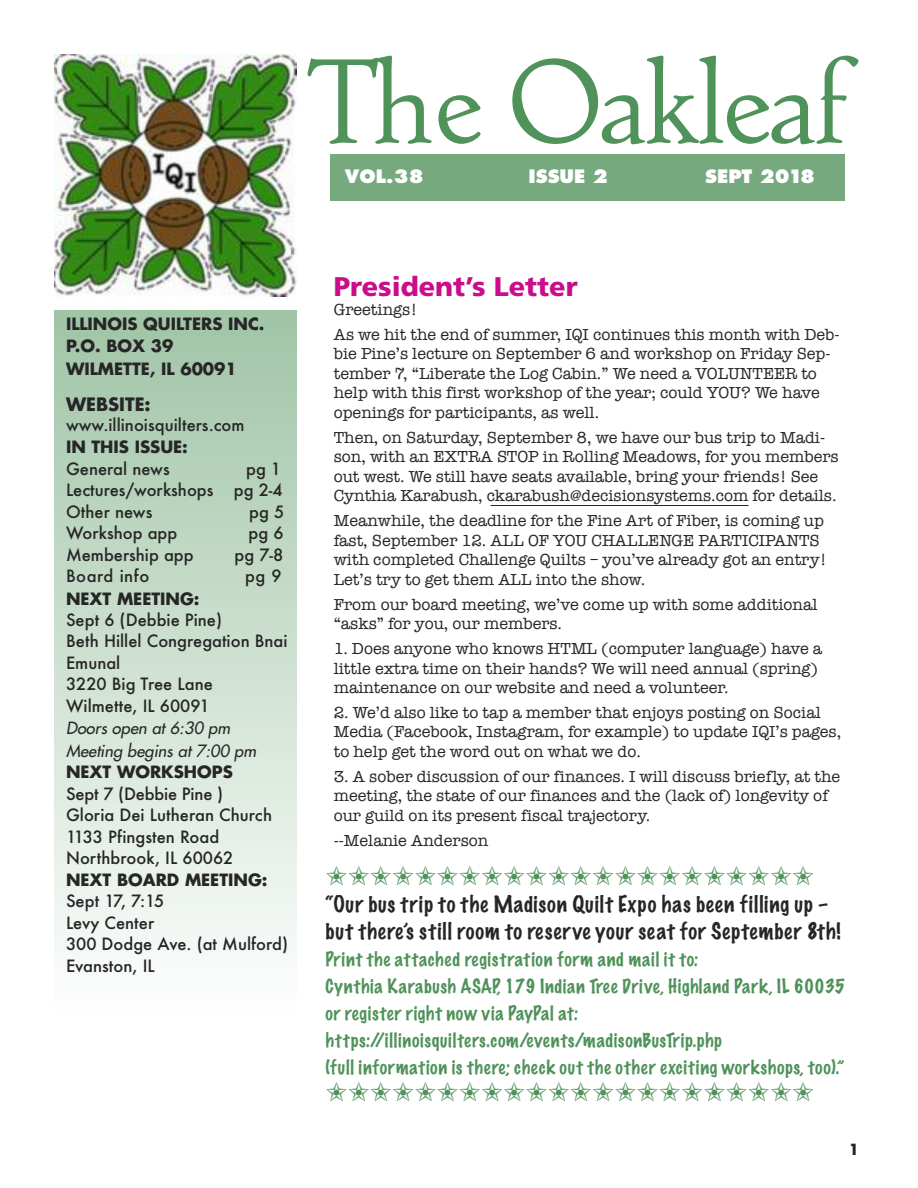
<style>
.page{position:relative;width:918px;height:1188px;background:#fff}
.page>*{position:absolute;margin:0;border:0;box-sizing:border-box;transform-origin:0 0}
.t1{font:120px "Zilvertype Pro";letter-spacing:-.025em;color:#4f925a}
.t2{font:27px "Zapf Dingbats ITC";color:#4f925a}
.t3{font:900 27px "Frutiger";color:#ca0d89}
.t4{font:100 21px/27px "Marker Felt";letter-spacing:.045em;color:#272627}
.t5{font:100 18px/27px "Marker Felt";letter-spacing:.04em;color:#4f925a}
.t6{font:800 18px "Futura";color:#fff}
.t7{font:700 18px "Futura";color:#272627}
.t8{font:16.5px/19.5px "American Typewriter";color:#272627}
.t9{font:500 16.5px/21.5px "Futura";color:#272627}
.t10{font:700 16.5px/22.4px "Futura";color:#272627}
.t11{font:italic 16.5px/22.5px "Futura";letter-spacing:.005em;color:#272627}
.t12{font:500 16.5px "Futura";letter-spacing:.03em;color:#272627}
.t13{font:700 15px "Futura";color:#272627}
</style>
<div class="page">
<div style="left:54px;top:310px;width:243px;height:709px;background:linear-gradient(to bottom,#a0c4a6,#fefefe)"></div>
<img style="left:54px;top:54px;width:243px;height:243px">
<div style="left:330px;top:154px;width:514px;height:47px;background:#76aa7e"></div>
<hr style="left:490px;top:505px;width:258px;height:1px;background:#272627">
<h1 class="t1" style="left:308px;top:57px;width:542px">The Oakleaf</h1>
<p class="t6" style="left:345px;top:168px;width:80px">VOL.38</p>
<p class="t6" style="left:529px;top:168px;width:81px">ISSUE 2</p>
<p class="t6" style="left:705px;top:168px;width:111px">SEPT 2018</p>
<p class="t10" style="left:66px;top:314px;width:200px">ILLINOIS QUILTERS INC.<br>P.O. BOX 39<br>WILMETTE, IL 60091</p>
<p class="t7" style="left:66px;top:396px;width:86px">WEBSITE:</p>
<p class="t9" style="left:66px;top:414px;width:180px">www.illinoisquilters.com</p>
<p class="t10" style="left:66px;top:437px;width:123px">IN THIS ISSUE:</p>
<p class="t9" style="left:66px;top:458px;width:105px">General news</p>
<p class="t9" style="left:66px;top:458px;width:218px;text-align:justify;text-indent:180px">pg 1<br>Lectures/workshops pg 2-4<br>Other news</p>
<p class="t9" style="left:249px;top:502px;width:37px">pg 5</p>
<p class="t9" style="left:66px;top:523px;width:113px">Workshop app</p>
<p class="t9" style="left:249px;top:523px;width:37px">pg 6</p>
<p class="t9" style="left:66px;top:544px;width:129px">Membership app</p>
<p class="t9" style="left:234px;top:544px;width:50px">pg 7-8</p>
<p class="t12" style="left:66px;top:567px;width:85px">Board info</p>
<p class="t9" style="left:245px;top:566px;width:38px">pg 9</p>
<p class="t10" style="left:66px;top:589px;width:135px">NEXT MEETING:</p>
<p class="t9" style="left:66px;top:610px;width:223px">Sept 6 (Debbie Pine)<br>Beth Hillel Congregation Bnai<br>Emunal<br>3220 Big Tree Lane<br>Wilmette, IL 60091</p>
<p class="t11" style="left:66px;top:718px;width:192px">Doors open at 6:30 pm<br>Meeting begins at 7:00 pm</p>
<p class="t10" style="left:66px;top:762px;width:168px">NEXT WORKSHOPS</p>
<p class="t9" style="left:66px;top:784px;width:208px">Sept 7 (Debbie Pine )<br>Gloria Dei Lutheran Church<br>1133 Pfingsten Road<br>Northbrook, IL 60062</p>
<p class="t10" style="left:66px;top:870px;width:203px">NEXT BOARD MEETING:</p>
<p class="t9" style="left:66px;top:891px;width:224px">Sept 17, 7:15<br>Levy Center<br>300 Dodge Ave. (at Mulford)<br>Evanston, IL</p>
<h2 class="t3" style="left:334px;top:275px;width:246px">President’s Letter</h2>
<p class="t8" style="left:334px;top:297px;width:507px;line-height:24.9px">Greetings!<br>As we hit the end of summer, IQI continues this month with Deb-</p>
<p class="t8" style="left:334px;top:344px;width:498px">bie Pine’s lecture on September 6 and workshop on Friday Sep&shy;tember 7, “Liberate the Log Cabin.” We need a VOLUNTEER to help with this first workshop of the year; could YOU? We have openings for participants, as well.</p>
<p class="t8" style="left:334px;top:427px;width:506px">Then, on Saturday, September 8, we have our bus trip to Madi&shy;son, with an EXTRA STOP in Rolling Meadows, for you members out west. We still have seats available, bring your friends! See Cynthia Karabush, ckarabush@decisionsystems.com for details.</p>
<p class="t8" style="left:334px;top:510px;width:494px">Meanwhile, the deadline for the Fine Art of Fiber, is coming up fast, September 12. ALL OF YOU CHALLENGE PARTICIPANTS with completed Challenge Quilts – you’ve already got an entry!<br>Let’s try to get them ALL into the show.</p>
<p class="t8" style="left:334px;top:594px;width:485px">From our board meeting, we’ve come up with some additional “asks” for you, our members.</p>
<p class="t8" style="left:334px;top:638px;width:490px">1. Does anyone who knows HTML (computer language) have a little extra time on their hands? We will need annual (spring) maintenance on our website and need a volunteer.</p>
<p class="t8" style="left:334px;top:702px;width:509px">2. We’d also like to tap a member that enjoys posting on Social<br>Media (Facebook, Instagram, for example) to update IQI’s pages, to help get the word out on what we do.</p>
<p class="t8" style="left:334px;top:766px;width:508px">3. A sober discussion of our finances. I will discuss briefly, at the meeting, the state of our finances and the (lack of) longevity of our guild on its present fiscal trajectory.</p>
<p class="t8" style="left:334px;top:830px;width:156px">--Melanie Anderson</p>
<h2 class="t2" style="left:326px;top:860px;width:490px">✬✬✬✬✬✬✬✬✬✬✬✬✬✬✬✬✬✬✬✬✬✬</h2>
<p class="t4" style="left:326px;top:891px;width:517px">“Our bus trip to the Madison Quilt Expo has been filling up – but there’s still room to reserve your seat for September 8th!</p>
<p class="t5" style="left:325px;top:946px;width:521px">Print the attached registration form and mail it to:<br>Cynthia Karabush ASAP, 179 Indian Tree Drive, Highland Park, IL 60035 or register right now via PayPal at: https://illinoisquilters.com/events/madisonBusTrip.php<br>(full information is there; check out the other exciting workshops, too).”</p>
<h2 class="t2" style="left:326px;top:1076px;width:490px">✬✬✬✬✬✬✬✬✬✬✬✬✬✬✬✬✬✬✬✬✬✬</h2>
<p class="t13" style="left:849px;top:1143px;width:12px">1</p>
</div>
